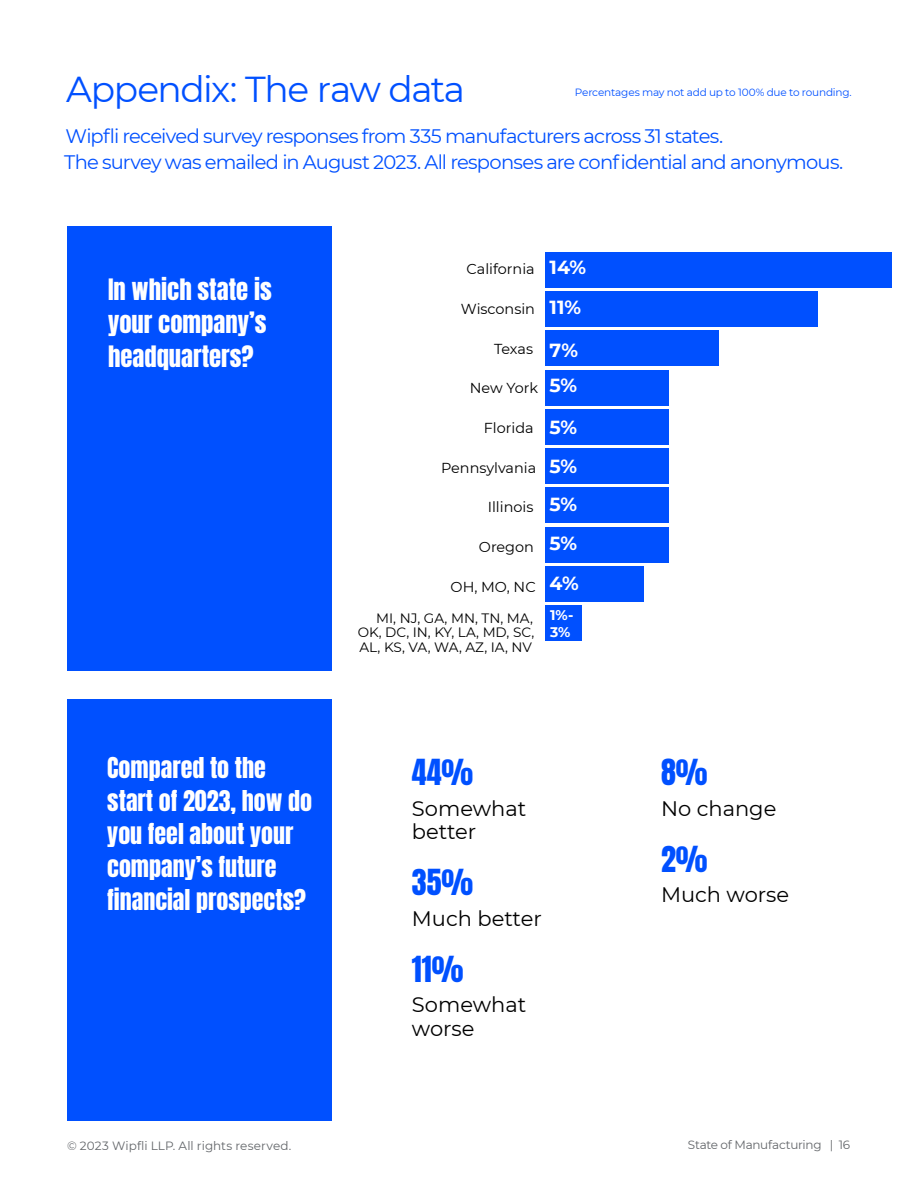
<style>
.page{position:relative;width:918px;height:1188px;background:#fff}
.page>*{position:absolute;margin:0;border:0;box-sizing:border-box;transform-origin:0 0}
.t1{font:36px "Montserrat";letter-spacing:-.04em;color:#0050ff}
.t2{font:30px "Anton";color:#0050ff}
.t3{font:24.6px/33px "Anton";color:#fff}
.t4{font:24px/33px "Anton";color:#fff}
.t5{font:21px/23.7px "Montserrat";color:#000}
.t6{font:19.5px/25.5px "Montserrat";letter-spacing:-.04em;color:#0050ff}
.t7{font:700 18.9px/38.8px "Montserrat";color:#fff}
.t8{font:14.4px "Montserrat";color:#000}
.t9{font:700 13.95px/16.6px "Montserrat";color:#fff}
.t10{font:13.65px/14.2px "Montserrat";color:#000;text-align:justify}
.t11{font:12px "Montserrat";color:#63666a}
.t12{font:12px "Montserrat";letter-spacing:-.025em;color:#63666a}
.t13{font:10.5px "Montserrat";letter-spacing:-.015em;color:#0050ff}
</style>
<div class="page">
<div style="left:68px;top:226px;width:264px;height:445px;background:#0050ff"></div>
<div style="left:68px;top:699px;width:264px;height:421px;background:#0050ff"></div>
<div style="left:545px;top:605px;width:37px;height:36px;background:#0050ff"></div>
<div style="left:545px;top:566px;width:99px;height:35px;background:#0050ff"></div>
<div style="left:545px;top:527px;width:124px;height:35px;background:#0050ff"></div>
<div style="left:545px;top:488px;width:124px;height:35px;background:#0050ff"></div>
<div style="left:545px;top:449px;width:124px;height:35px;background:#0050ff"></div>
<div style="left:545px;top:409px;width:124px;height:36px;background:#0050ff"></div>
<div style="left:545px;top:370px;width:124px;height:35px;background:#0050ff"></div>
<div style="left:545px;top:331px;width:174px;height:35px;background:#0050ff"></div>
<div style="left:545px;top:292px;width:272px;height:35px;background:#0050ff"></div>
<div style="left:545px;top:252px;width:347px;height:36px;background:#0050ff"></div>
<h1 class="t1" style="left:66px;top:65px;width:401px">Appendix: The raw data</h1>
<p class="t13" style="left:575px;top:85px;width:279px">Percentages may not add up to 100% due to rounding.</p>
<p class="t6" style="left:64px;top:123px;width:781px">Wipfli received survey responses from 335 manufacturers across 31 states.<br>The survey was emailed in August 2023. All responses are confidential and anonymous.</p>
<p class="t3" style="left:108px;top:276px;width:165px">In which state is your company’s headquarters?</p>
<p class="t4" style="left:107px;top:753px;width:206px">Compared to the start of 2023, how do you feel about your company’s future financial prospects?</p>
<p class="t8" style="left:467px;top:259px;width:70px">California</p>
<p class="t8" style="left:461px;top:299px;width:76px">Wisconsin</p>
<p class="t8" style="left:494px;top:339px;width:41px">Texas</p>
<p class="t8" style="left:470px;top:378px;width:70px">New York</p>
<p class="t8" style="left:484px;top:418px;width:51px">Florida</p>
<p class="t8" style="left:441px;top:458px;width:97px">Pennsylvania</p>
<p class="t8" style="left:488px;top:497px;width:47px">Illinois</p>
<p class="t8" style="left:479px;top:537px;width:57px">Oregon</p>
<p class="t8" style="left:451px;top:577px;width:87px">OH, MO, NC</p>
<p class="t10" style="left:358px;top:611px;width:178px;text-indent:19px">MI, NJ, GA, MN, TN, MA, OK, DC, IN, KY, LA, MD, SC, AL, KS, VA, WA, AZ, IA, NV</p>
<p class="t7" style="left:550px;top:247px;width:38px;line-height:39.3px">14%<br>11%</p>
<p class="t7" style="left:550px;top:332px;width:30px;line-height:34.8px">7%<br>5%</p>
<p class="t7" style="left:550px;top:407px;width:31px;text-align:justify">5% 5% 5% 5% 4%</p>
<p class="t9" style="left:550px;top:606px;width:25px">1%-<br>3%</p>
<h2 class="t2" style="left:412px;top:757px;width:63px">44%</h2>
<p class="t5" style="left:412px;top:796px;width:116px">Somewhat better</p>
<h2 class="t2" style="left:412px;top:868px;width:63px">35%</h2>
<p class="t5" style="left:412px;top:906px;width:131px">Much better</p>
<h2 class="t2" style="left:412px;top:954px;width:53px">11%</h2>
<p class="t5" style="left:412px;top:992px;width:116px">Somewhat worse</p>
<h2 class="t2" style="left:661px;top:757px;width:48px">8%</h2>
<p class="t5" style="left:661px;top:796px;width:117px">No change</p>
<h2 class="t2" style="left:661px;top:844px;width:48px">2%</h2>
<p class="t5" style="left:661px;top:882px;width:130px">Much worse</p>
<p class="t11" style="left:67px;top:1137px;width:226px">© 2023 Wipfli LLP. All rights reserved.</p>
<p class="t12" style="left:688px;top:1137px;width:164px">State of Manufacturing | 16</p>
</div>
